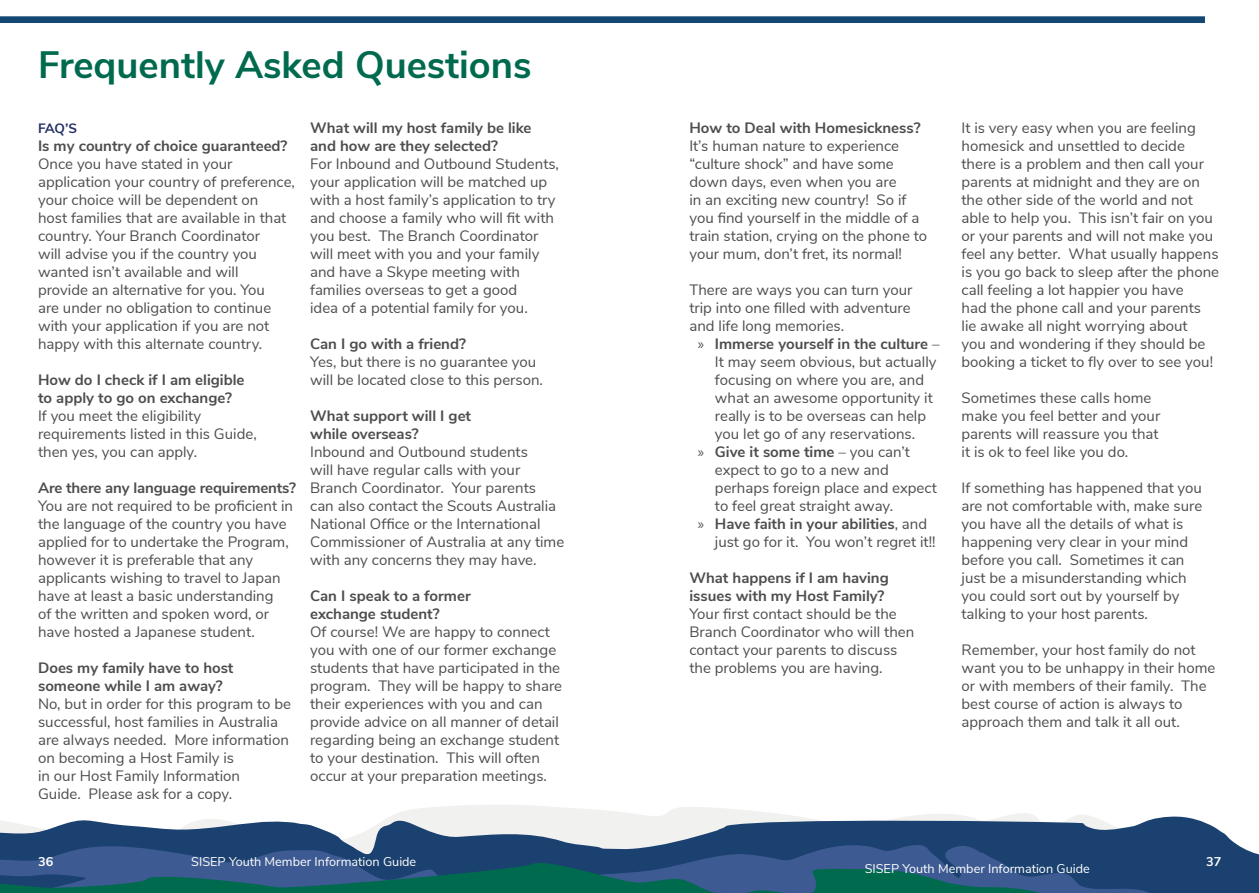
<style>
.page{position:relative;width:1259px;height:893px;background:#fff}
.page>*{position:absolute;margin:0;border:0;box-sizing:border-box;transform-origin:0 0}
.t1{font:700 38.1px "Nunito Sans";color:#006a4f}
.t2{font:15px/18px "Nunito Sans";color:#4d4d4f}
.t3{font:700 15px/18px "Nunito Sans";color:#4d4d4f}
.t4{font:700 13.5px "Nunito Sans";color:#222d64}
.t5{font:12.75px "Nunito Sans";color:#fff}
.t6{font:700 12.75px "Nunito Sans";color:#fff}
.s1{font-family:"Myriad Pro";font-weight:400}
.s2{font-weight:400}
</style>
<div class="page">
<svg style="left:390px;top:805px;width:792px;height:12px"></svg>
<svg style="left:0;top:817px;width:1234px;height:25px;fill:#1a416f"></svg>
<svg style="left:0;top:842px;width:1259px;height:15px;background:#294d7a"></svg>
<svg style="left:0;top:857px;width:1259px;height:36px;background:#205774"></svg>
<div style="left:0;top:16px;width:1205px;height:7px;background:#144774"></div>
<h1 class="t1" style="left:38px;top:37px;width:495px">Frequently Asked Questions</h1>
<p class="t4" style="left:38px;top:119px;width:41px">FAQ’S</p>
<p class="t3" style="left:38px;top:136px;width:251px">Is my country of choice guaranteed?</p>
<p class="t2" style="left:38px;top:154px;width:258px">Once you have stated in your application your country of preference, your choice will be dependent on<br>host families that are available in that country. Your Branch Coordinator<br>will advise you if the country you wanted isn’t available and will<br>provide an alternative for you. You<br>are under no obligation to continue with your application if you are not happy with this alternate country.</p>
<p class="t3" style="left:38px;top:370px;width:208px">How do I check if I am eligible to apply to go on exchange?</p>
<p class="t2" style="left:38px;top:406px;width:220px">If you meet the eligibility requirements listed in this Guide, then yes, you can apply.</p>
<p class="t3" style="left:38px;top:478px;width:259px">Are there any language requirements?</p>
<p class="t2" style="left:38px;top:496px;width:256px">You are not required to be proficient in the language of the country you have applied for to undertake the Program, however it is preferable that any applicants wishing to travel to Japan have at least a basic understanding<br>of the written and spoken word, or have hosted a Japanese student.</p>
<p class="t3" style="left:38px;top:658px;width:197px">Does my family have to host someone while I am away?</p>
<p class="t2" style="left:38px;top:694px;width:254px">No, but in order for this program to be successful, host families in Australia are always needed. More information on becoming a Host Family is<br>in our Host Family Information<br>Guide. Please ask for a copy.</p>
<p class="t3" style="left:310px;top:118px;width:223px">What will my host family be like and how are they selected?</p>
<p class="t2" style="left:310px;top:154px;width:250px">For Inbound and Outbound Students, your application will be matched up with a host family’s application to try and choose a family who will fit with you best. The Branch Coordinator will meet with you and your family and have a Skype meeting with families overseas to get a good<br>idea of a potential family for you.</p>
<p class="t3" style="left:310px;top:334px;width:157px">Can I go with a friend?</p>
<p class="t2" style="left:310px;top:352px;width:234px">Yes, but there is no guarantee you will be located close to this person.</p>
<p class="t3" style="left:310px;top:406px;width:162px">What support will I get while overseas?</p>
<p class="t2" style="left:310px;top:442px;width:256px">Inbound and Outbound students<br>will have regular calls with your Branch Coordinator. Your parents<br>can also contact the Scouts Australia National Office or the International Commissioner of Australia at any time with any concerns they may have.</p>
<p class="t3" style="left:310px;top:586px;width:162px">Can I speak to a former exchange student?</p>
<p class="t2" style="left:310px;top:622px;width:253px">Of course! We are happy to connect you with one of our former exchange students that have participated in the program. They will be happy to share their experiences with you and can provide advice on all manner of detail regarding being an exchange student to your destination. This will often occur at your preparation meetings.</p>
<p class="t3" style="left:689px;top:118px;width:233px">How to Deal with Homesickness?</p>
<p class="t2" style="left:689px;top:136px;width:239px">It’s human nature to experience “culture shock” and have some down days, even when you are<br>in an exciting new country! So if you find yourself in the middle of a train station, crying on the phone to your mum, don’t fret, its normal!</p>
<p class="t2" style="left:689px;top:280px;width:224px">There are ways you can turn your</p>
<p class="t2" style="left:689px;top:298px;width:223px">trip into one filled with adventure</p>
<p class="t2" style="left:689px;top:316px;width:156px">and life long memories.</p>
<p class="t3" style="left:698px;top:334px;width:243px"><span class="s1">»</span> Immerse yourself in the culture <span class="s2">–</span></p>
<p class="t2" style="left:715px;top:352px;width:223px">It may seem obvious, but actually</p>
<p class="t2" style="left:715px;top:370px;width:211px">focusing on where you are, and</p>
<p class="t2" style="left:715px;top:388px;width:219px">what an awesome opportunity it</p>
<p class="t2" style="left:715px;top:406px;width:213px">really is to be overseas can help</p>
<p class="t2" style="left:715px;top:424px;width:202px">you let go of any reservations.</p>
<p class="t3" style="left:698px;top:442px;width:214px"><span class="s1">»</span> Give it some time <span class="s2">– you can’t</span></p>
<p class="t2" style="left:715px;top:460px;width:175px">expect to go to a new and</p>
<p class="t2" style="left:715px;top:478px;width:223px">perhaps foreign place and expect</p>
<p class="t2" style="left:715px;top:496px;width:180px">to feel great straight away.</p>
<p class="t3" style="left:698px;top:514px;width:231px"><span class="s1">»</span> Have faith in your abilities<span class="s2">, and</span></p>
<p class="t2" style="left:715px;top:532px;width:222px">just go for it. You won’t regret it!!</p>
<p class="t3" style="left:689px;top:568px;width:201px">What happens if I am having issues with my Host Family?</p>
<p class="t2" style="left:689px;top:604px;width:226px">Your first contact should be the<br>Branch Coordinator who will then contact your parents to discuss the problems you are having.</p>
<p class="t2" style="left:961px;top:118px;width:259px">It is very easy when you are feeling homesick and unsettled to decide there is a problem and then call your parents at midnight and they are on the other side of the world and not able to help you. This isn’t fair on you or your parents and will not make you feel any better. What usually happens is you go back to sleep after the phone call feeling a lot happier you have<br>had the phone call and your parents lie awake all night worrying about<br>you and wondering if they should be booking a ticket to fly over to see you!</p>
<p class="t2" style="left:961px;top:388px;width:200px">Sometimes these calls home make you feel better and your parents will reassure you that it is ok to feel like you do.</p>
<p class="t2" style="left:961px;top:478px;width:242px">If something has happened that you are not comfortable with, make sure you have all the details of what is happening very clear in your mind before you call. Sometimes it can just be a misunderstanding which you could sort out by yourself by talking to your host parents.</p>
<p class="t2" style="left:961px;top:640px;width:255px">Remember, your host family do not want you to be unhappy in their home or with members of their family. The best course of action is always to approach them and talk it all out.</p>
<p class="t6" style="left:38px;top:852px;width:17px">36</p>
<p class="t5" style="left:191px;top:852px;width:227px">SISEP Youth Member Information Guide</p>
<p class="t6" style="left:1206px;top:852px;width:17px">37</p>
<p class="t5" style="left:864px;top:859px;width:227px">SISEP Youth Member Information Guide</p>
</div>
